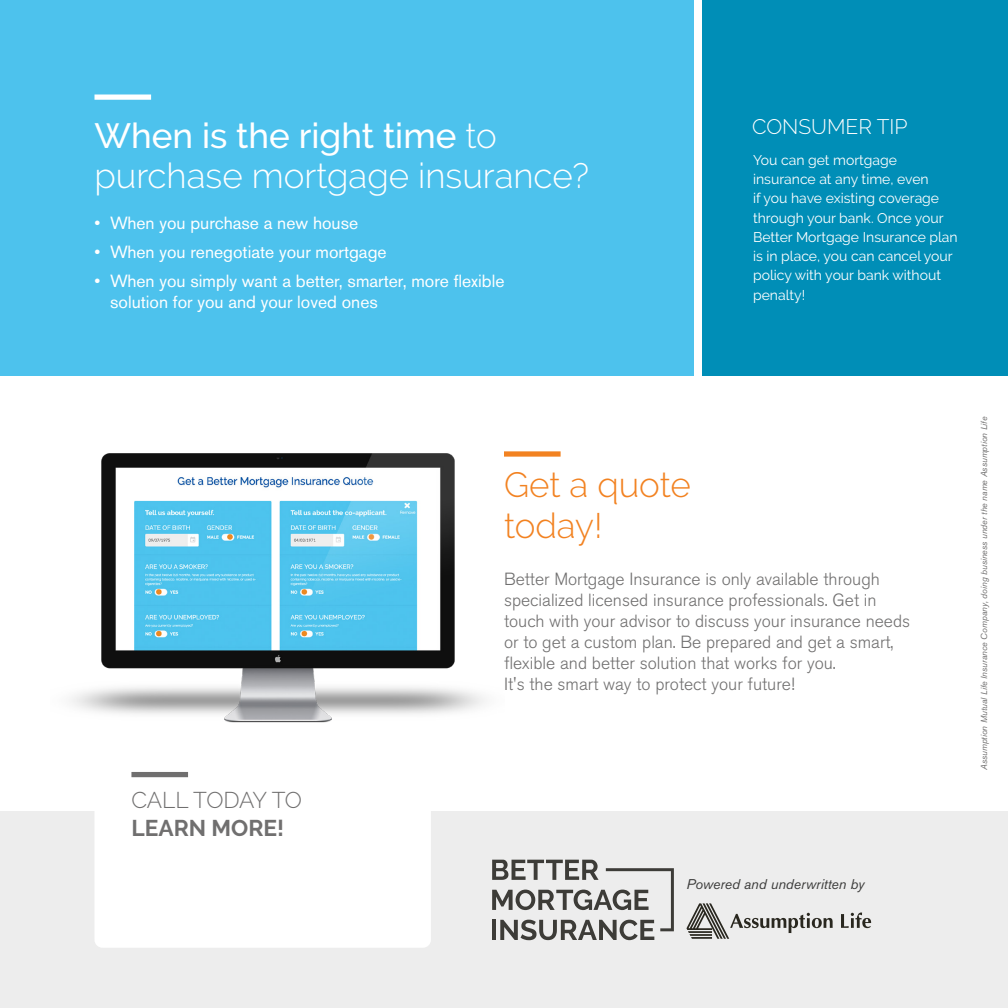
<style>
.page{position:relative;width:1008px;height:1008px;background:#fff}
.page>*{position:absolute;margin:0;border:0;box-sizing:border-box;transform-origin:0 0}
.t1{font:300 35px/40.2px "Raleway";color:#fff}
.t2{font:300 35px/40.2px "Raleway";color:#f28221}
.t3{font:300 22.75px "Raleway";letter-spacing:-.015em;color:#706f6f}
.t4{font:700 22.75px "Raleway";color:#706f6f}
.t5{font:300 21px "Raleway";color:#fff}
.t6{font:300 17.5px/21px "Akzidenz Grotesk BE";color:#706f6f}
.t7{font:17.5px/21px "Akzidenz Grotesk BE";color:#fff}
.t8{font:14px/19.2px "Raleway";color:#fff}
.t9{font:italic 14px "Akzidenz Grotesk BE";color:#3c3c3b}
.t10{font:italic 8.75px "Akzidenz Grotesk BE";color:#706f6f}
.s1{font-weight:500}
</style>
<div class="page">
<div style="left:0;top:812px;width:1008px;height:196px;background:#ededed"></div>
<img style="left:71px;top:453px;width:414px;height:270px">
<div style="left:0;top:0;width:694px;height:375px;background:#4dc2ed"></div>
<div style="left:703px;top:0;width:305px;height:375px;background:#008eb7"></div>
<div style="left:94px;top:94px;width:57px;height:6px;background:#fff"></div>
<div style="left:504px;top:451px;width:57px;height:6px;background:#f28221"></div>
<svg style="left:686px;top:903px;width:185px;height:36px"></svg>
<svg style="left:492px;top:860px;width:182px;height:80px"></svg>
<div style="left:94px;top:748px;width:337px;height:200px;background:#fff;border-radius:8px"></div>
<div style="left:131px;top:772px;width:57px;height:5px;background:#706f6f"></div>
<h1 class="t1" style="left:94px;top:115px;width:496px"><span class="s1">When is the right time</span> to purchase mortgage insurance?</h1>
<p class="t7" style="left:94px;top:213px;width:265px">• When you purchase a new house</p>
<p class="t7" style="left:94px;top:242px;width:294px">• When you renegotiate your mortgage</p>
<p class="t7" style="left:110px;top:271px;width:396px;text-indent:-16px">• When you simply want a better, smarter, more flexible solution for you and your loved ones</p>
<p class="t5" style="left:752px;top:115px;width:157px">CONSUMER TIP</p>
<p class="t8" style="left:753px;top:150px;width:206px">You can get mortgage insurance at any time, even<br>if you have existing coverage through your bank. Once your<br>Better Mortgage Insurance plan is in place, you can cancel your policy with your bank without penalty!</p>
<h2 class="t3" style="left:131px;top:787px;width:172px">CALL TODAY TO</h2>
<h2 class="t4" style="left:131px;top:815px;width:154px">LEARN MORE!</h2>
<h1 class="t2" style="left:504px;top:465px;width:188px">Get a quote today!</h1>
<p class="t6" style="left:504px;top:569px;width:408px">Better Mortgage Insurance is only available through specialized licensed insurance professionals. Get in touch with your advisor to discuss your insurance needs or to get a custom plan. Be prepared and get a smart, flexible and better solution that works for you.<br>It's the smart way to protect your future!</p>
<p class="t9" style="left:686px;top:876px;width:180px">Powered and underwritten by</p>
<p class="t10" style="left:979px;top:770px;width:355px;rotate:-90deg">Assumption Mutual Life Insurance Company, doing business under the name Assumption Life</p>
</div>
